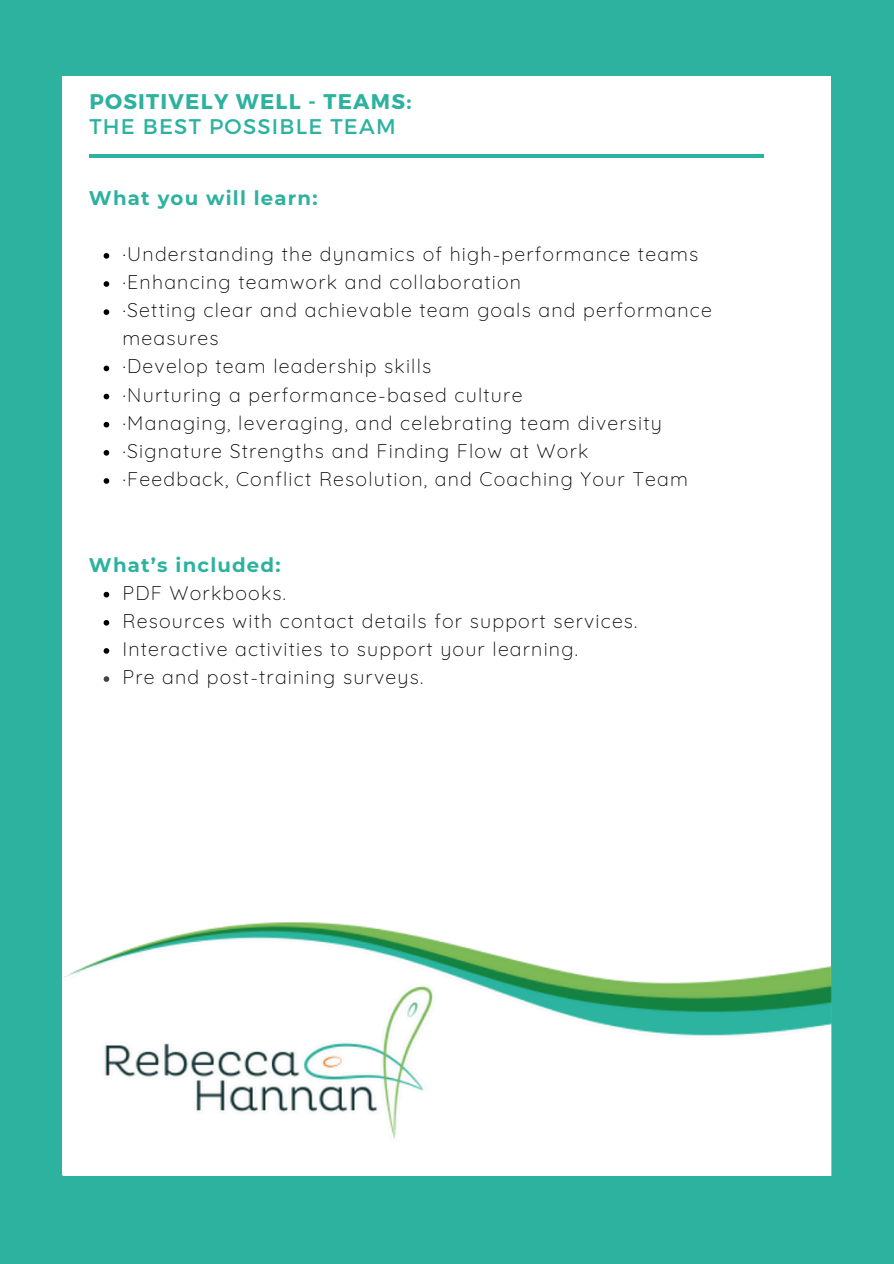
<style>
.page{position:relative;width:894px;height:1264px;background:#fff}
.page>*{position:absolute;margin:0;border:0;box-sizing:border-box;transform-origin:0 0}
.t1{font:700 21.15px/24.8px "Montserrat";letter-spacing:.06em;color:#2db2a0}
.t2{font:300 19.65px/28.2px "Quicksand";letter-spacing:.06em;color:#000}
.t3{font:700 19.65px "Montserrat";letter-spacing:.06em;color:#2db2a0}
.s1{font-weight:400}
</style>
<div class="page">
<div style="left:0;top:0;width:893px;height:1263px;background:#2db2a0"></div>
<div style="left:62px;top:76px;width:768px;height:1098px;background:#fff"></div>
<svg style="left:104px;top:253px;width:5px;height:6px"></svg>
<svg style="left:104px;top:281px;width:5px;height:6px"></svg>
<svg style="left:104px;top:309px;width:5px;height:6px"></svg>
<svg style="left:104px;top:365px;width:5px;height:6px"></svg>
<svg style="left:104px;top:394px;width:5px;height:5px"></svg>
<svg style="left:104px;top:422px;width:5px;height:5px"></svg>
<svg style="left:104px;top:450px;width:5px;height:5px"></svg>
<svg style="left:104px;top:478px;width:5px;height:6px"></svg>
<svg style="left:104px;top:592px;width:5px;height:5px"></svg>
<svg style="left:104px;top:620px;width:5px;height:5px"></svg>
<svg style="left:104px;top:648px;width:5px;height:5px"></svg>
<svg style="left:104px;top:676px;width:5px;height:6px"></svg>
<img style="left:62px;top:922px;width:768px;height:253px">
<div style="left:493px;top:1048px;width:337px;height:127px;background:#fff"></div>
<hr style="left:89px;top:154px;width:674px;height:3px;background:#2db2a0">
<p class="t1" style="left:89px;top:88px;width:323px">POSITIVELY WELL - TEAMS:<br><span class="s1">THE BEST POSSIBLE TEAM</span></p>
<p class="t3" style="left:89px;top:186px;width:230px">What you will learn:</p>
<p class="t2" style="left:122px;top:239px;width:577px">·Understanding the dynamics of high-performance teams</p>
<p class="t2" style="left:122px;top:267px;width:400px">·Enhancing teamwork and collaboration</p>
<p class="t2" style="left:122px;top:296px;width:591px">·Setting clear and achievable team goals and performance measures</p>
<p class="t2" style="left:122px;top:352px;width:310px">·Develop team leadership skills</p>
<p class="t2" style="left:122px;top:380px;width:401px">·Nurturing a performance-based culture</p>
<p class="t2" style="left:122px;top:408px;width:540px">·Managing, leveraging, and celebrating team diversity</p>
<h2 class="t2" style="left:122px;top:436px;width:467px">·Signature Strengths and Finding Flow at Work</h2>
<p class="t2" style="left:122px;top:464px;width:567px">·Feedback, Conflict Resolution, and Coaching Your Team</p>
<p class="t3" style="left:89px;top:552px;width:193px">What’s included:</p>
<p class="t2" style="left:122px;top:578px;width:165px">PDF Workbooks.</p>
<p class="t2" style="left:122px;top:606px;width:516px">Resources with contact details for support services.</p>
<p class="t2" style="left:122px;top:634px;width:456px">Interactive activities to support your learning.</p>
<h2 class="t2" style="left:122px;top:662px;width:302px">Pre and post-training surveys.</h2>
</div>
